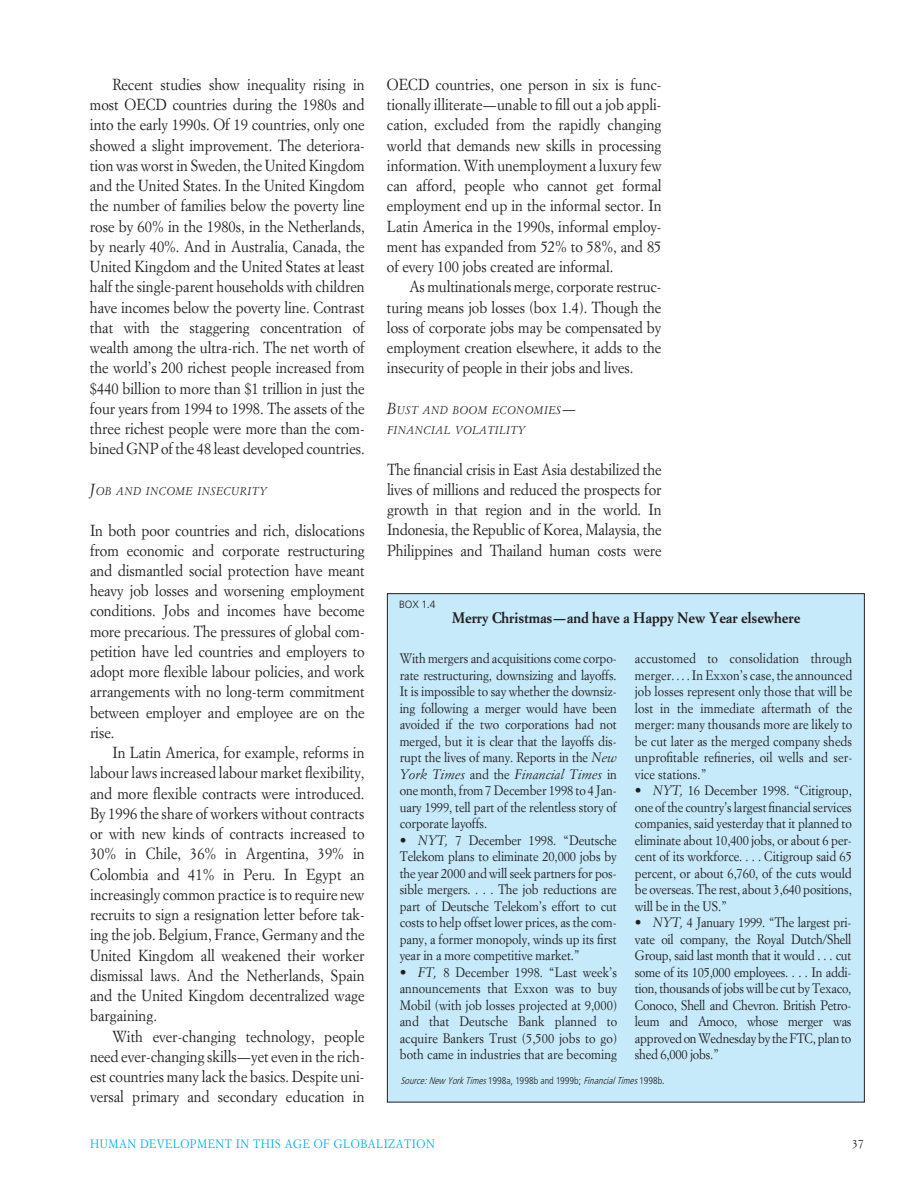
<style>
.page{position:relative;width:918px;height:1188px;background:#fff}
.page>*{position:absolute;margin:0;border:0;box-sizing:border-box;transform-origin:0 0}
.t1{font:15.75px/20.2px "Hdr Garamond";color:#231f20;text-align:justify}
.t2{font:700 15px "Hdr Garamond";letter-spacing:-.005em;color:#231f20}
.t3{font:13.5px/16.5px "Hdr Garamond";letter-spacing:-.005em;color:#231f20;text-align:justify}
.t4{font:13.5px "Hdr Garamond Ital";letter-spacing:-.005em;color:#231f20}
.t5{font:12px "Hdr Garamond";letter-spacing:.045em;color:#00aeef}
.t6{font:12px "Hdr Garamond";color:#231f20}
.t7{font:10.95px/20.2px "Hdr Garamond Ital";letter-spacing:.045em;color:#231f20}
.t8{font:10.5px "Frutiger Lt";color:#231f20}
.t9{font:9.75px "Frutiger Cond Lital";color:#231f20}
.s1{font-size:15.75px}
.s2{font-family:"Hdr Garamond Ital"}
.s3{font-family:"Hdr Garamond"}
.s4{font-family:"Frutiger Cond";font-weight:300}
</style>
<div class="page">
<div style="left:387px;top:594px;width:477px;height:508px;background:#c6eafa"></div>
<p class="t1" style="left:90px;top:76px;width:276px;text-indent:23px">Recent studies show inequality rising in most OECD countries during the 1980s and into the early 1990s. Of 19 countries, only one showed a slight improvement. The deteriora&shy;tion was worst in Sweden, the United Kingdom and the United States. In the United Kingdom the number of families below the poverty line rose by 60% in the 1980s, in the Netherlands, by nearly 40%. And in Australia, Canada, the United Kingdom and the United States at least half the single-parent households with children have incomes below the poverty line. Contrast that with the staggering concentration of wealth among the ultra-rich. The net worth of the world’s 200 richest people increased from $440 billion to more than $1 trillion in just the four years from 1994 to 1998. The assets of the three richest people were more than the com&shy;bined GNP of the 48 least developed countries.</p>
<p class="t7" style="left:90px;top:482px;width:178px"><span class="s1">J</span>OB AND INCOME INSECURITY</p>
<p class="t1" style="left:90px;top:521px;width:276px">In both poor countries and rich, dislocations from economic and corporate restructuring and dismantled social protection have meant heavy job losses and worsening employment conditions. Jobs and incomes have become more precarious. The pressures of global com&shy;petition have led countries and employers to adopt more flexible labour policies, and work arrangements with no long-term commitment between employer and employee are on the rise.</p>
<p class="t1" style="left:90px;top:744px;width:276px;text-indent:23px">In Latin America, for example, reforms in labour laws increased labour market flexibility, and more flexible contracts were introduced.<br>By 1996 the share of workers without contracts or with new kinds of contracts increased to 30% in Chile, 36% in Argentina, 39% in Colombia and 41% in Peru. In Egypt an increasingly common practice is to require new recruits to sign a resignation letter before tak&shy;ing the job. Belgium, France, Germany and the United Kingdom all weakened their worker dismissal laws. And the Netherlands, Spain and the United Kingdom decentralized wage bargaining.</p>
<p class="t1" style="left:90px;top:1028px;width:276px;text-indent:23px">With ever-changing technology, people need ever-changing skills—yet even in the rich&shy;est countries many lack the basics. Despite uni&shy;versal primary and secondary education in</p>
<p class="t1" style="left:387px;top:76px;width:276px">OECD countries, one person in six is func&shy;tionally illiterate—unable to fill out a job appli&shy;cation, excluded from the rapidly changing world that demands new skills in processing information. With unemployment a luxury few can afford, people who cannot get formal employment end up in the informal sector. In Latin America in the 1990s, informal employ&shy;ment has expanded from 52% to 58%, and 85 of every 100 jobs created are informal.</p>
<p class="t1" style="left:387px;top:278px;width:276px;text-indent:23px">As multinationals merge, corporate restruc&shy;turing means job losses (box 1.4). Though the loss of corporate jobs may be compensated by employment creation elsewhere, it adds to the insecurity of people in their jobs and lives.</p>
<p class="t7" style="left:387px;top:401px;width:192px"><span class="s1">B</span>UST AND BOOM ECONOMIES<span class="s1">—<br></span>FINANCIAL VOLATILITY</p>
<p class="t1" style="left:387px;top:461px;width:276px">The financial crisis in East Asia destabilized the lives of millions and reduced the prospects for growth in that region and in the world. In Indonesia, the Republic of Korea, Malaysia, the Philippines and Thailand human costs were</p>
<p class="t8" style="left:399px;top:600px;width:38px">BOX 1.4</p>
<p class="t2" style="left:452px;top:612px;width:350px">Merry Christmas—and have a Happy New Year elsewhere</p>
<p class="t3" style="left:400px;top:651px;width:219px">With mergers and acquisitions come corpo&shy;rate restructuring, downsizing and layoffs.<br>It is impossible to say whether the downsiz&shy;ing following a merger would have been avoided if the two corporations had not merged, but it is clear that the layoffs dis&shy;rupt the lives of many. Reports in the <span class="s2">New</span></p>
<p class="t4" style="left:400px;top:768px;width:219px">York Times <span class="s3">and the</span> Financial Times <span class="s3">in</span></p>
<p class="t3" style="left:400px;top:783px;width:218px">one month, from 7 December 1998 to 4 Jan&shy;uary 1999, tell part of the relentless story of corporate layoffs.</p>
<p class="t3" style="left:400px;top:833px;width:219px">• <span class="s2">NYT,</span> 7 December 1998. “Deutsche Telekom plans to eliminate 20,000 jobs by the year 2000 and will seek partners for pos&shy;sible mergers. . . . The job reductions are part of Deutsche Telekom’s effort to cut costs to help offset lower prices, as the com&shy;pany, a former monopoly, winds up its first year in a more competitive market.”</p>
<p class="t3" style="left:400px;top:965px;width:219px">• <span class="s2">FT,</span> 8 December 1998. “Last week’s announcements that Exxon was to buy Mobil (with job losses projected at 9,000) and that Deutsche Bank planned to acquire Bankers Trust (5,500 jobs to go) both came in industries that are becoming</p>
<p class="t3" style="left:635px;top:651px;width:219px">accustomed to consolidation through merger. . . . In Exxon’s case, the announced job losses represent only those that will be lost in the immediate aftermath of the merger: many thousands more are likely to be cut later as the merged company sheds unprofitable refineries, oil wells and ser&shy;vice stations.”</p>
<p class="t3" style="left:635px;top:783px;width:219px">• <span class="s2">NYT,</span> 16 December 1998. “Citigroup, one of the country’s largest financial services companies, said yesterday that it planned to eliminate about 10,400 jobs, or about 6 per&shy;cent of its workforce. . . . Citigroup said 65 percent, or about 6,760, of the cuts would be overseas. The rest, about 3,640 positions, will be in the US.”</p>
<p class="t3" style="left:635px;top:915px;width:218px">• <span class="s2">NYT,</span> 4 January 1999. “The largest pri&shy;vate oil company, the Royal Dutch/Shell Group, said last month that it would . . . cut some of its 105,000 employees. . . . In addi&shy;tion, thousands of jobs will be cut by Texaco, Conoco, Shell and Chevron. British Petro&shy;leum and Amoco, whose merger was approved on Wednesday by the FTC, plan to shed 6,000 jobs.”</p>
<p class="t9" style="left:400px;top:1077px;width:266px">Source: New York Times <span class="s4">1998a, 1998b and 1999b;</span> Financial Times <span class="s4">1998b.</span></p>
<p class="t5" style="left:90px;top:1139px;width:346px">HUMAN DEVELOPMENT IN THIS AGE OF GLOBALIZATION</p>
<p class="t6" style="left:852px;top:1139px;width:13px">37</p>
</div>
